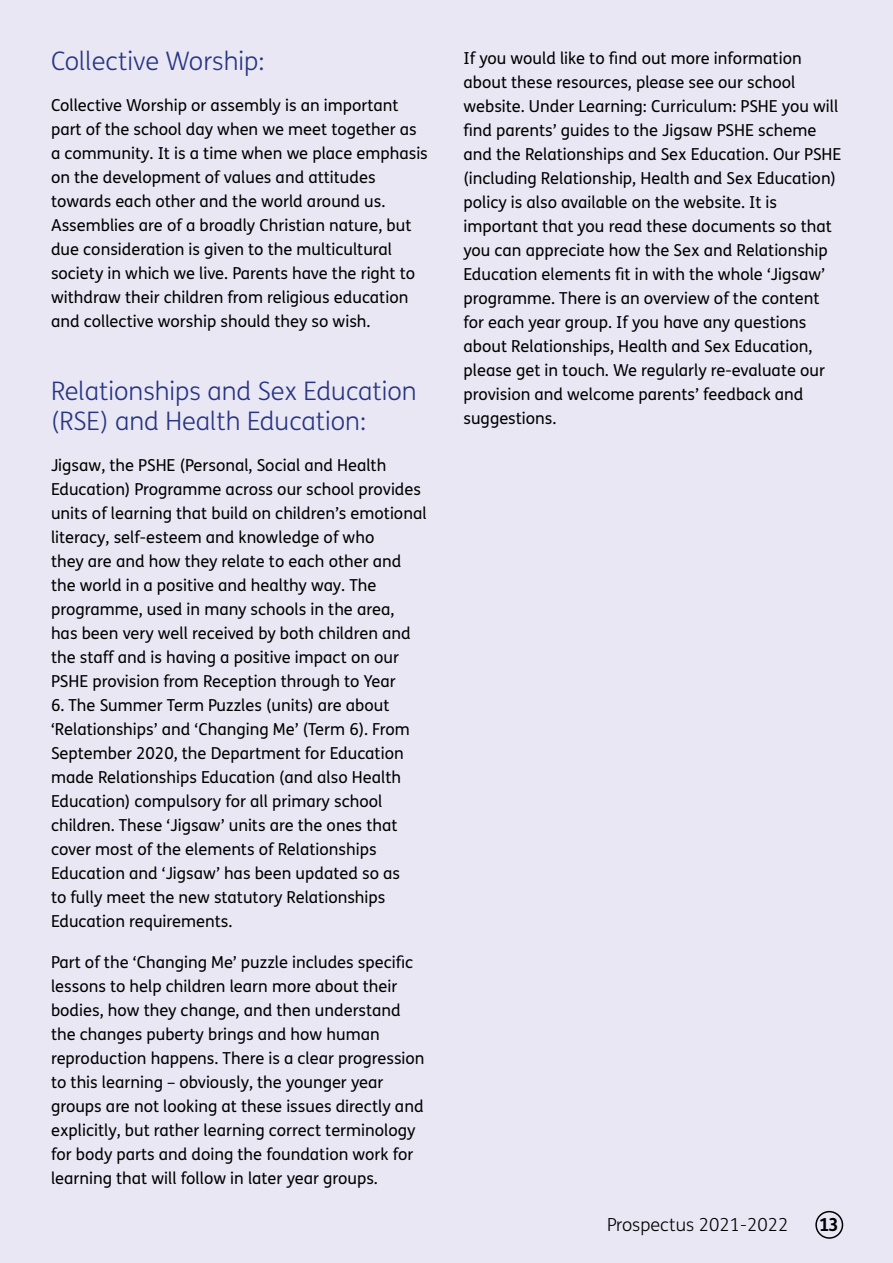
<style>
.page{position:relative;width:893px;height:1263px;background:#e9e7f4}
.page>*{position:absolute;margin:0;border:0;box-sizing:border-box;transform-origin:0 0}
.t1{font:300 25.5px/30px "FS Me";color:#283583}
.t2{font:300 18px "FS Me";color:#000}
.t3{font:700 18px "FS Me";color:#000}
.t4{font:16.5px/24px "FS Me";color:#000}
</style>
<div class="page">
<div style="left:815px;top:1211px;width:28px;height:28px;border:2px solid #000;border-radius:50%"></div>
<h1 class="t1" style="left:51px;top:46px;width:215px">Collective Worship:</h1>
<p class="t4" style="left:51px;top:93px;width:378px">Collective Worship or assembly is an important part of the school day when we meet together as a community. It is a time when we place emphasis on the development of values and attitudes towards each other and the world around us.<br>Assemblies are of a broadly Christian nature, but due consideration is given to the multicultural society in which we live. Parents have the right to withdraw their children from religious education and collective worship should they so wish.</p>
<h1 class="t1" style="left:51px;top:375px;width:367px">Relationships and Sex Education (RSE) and Health Education:</h1>
<p class="t4" style="left:51px;top:453px;width:377px">Jigsaw, the PSHE (Personal, Social and Health Education) Programme across our school provides units of learning that build on children’s emotional literacy, self-esteem and knowledge of who<br>they are and how they relate to each other and the world in a positive and healthy way. The programme, used in many schools in the area,<br>has been very well received by both children and the staff and is having a positive impact on our PSHE provision from Reception through to Year</p>
<p class="t4" style="left:51px;top:693px;width:360px">6. The Summer Term Puzzles (units) are about ‘Relationships’ and ‘Changing Me’ (Term 6). From September 2020, the Department for Education made Relationships Education (and also Health Education) compulsory for all primary school children. These ‘Jigsaw’ units are the ones that cover most of the elements of Relationships Education and ‘Jigsaw’ has been updated so as to fully meet the new statutory Relationships Education requirements.</p>
<p class="t4" style="left:51px;top:950px;width:375px">Part of the ‘Changing Me’ puzzle includes specific lessons to help children learn more about their bodies, how they change, and then understand the changes puberty brings and how human reproduction happens. There is a clear progression to this learning – obviously, the younger year groups are not looking at these issues directly and explicitly, but rather learning correct terminology for body parts and doing the foundation work for learning that will follow in later year groups.</p>
<p class="t4" style="left:463px;top:45px;width:379px">If you would like to find out more information about these resources, please see our school website. Under Learning: Curriculum: PSHE you will find parents’ guides to the Jigsaw PSHE scheme and the Relationships and Sex Education. Our PSHE (including Relationship, Health and Sex Education) policy is also available on the website. It is important that you read these documents so that you can appreciate how the Sex and Relationship Education elements fit in with the whole ‘Jigsaw’ programme. There is an overview of the content for each year group. If you have any questions about Relationships, Health and Sex Education, please get in touch. We regularly re-evaluate our provision and welcome parents’ feedback and suggestions.</p>
<p class="t2" style="left:607px;top:1212px;width:183px">Prospectus 2021-2022</p>
<p class="t3" style="left:819px;top:1211px;width:21px">13</p>
</div>
